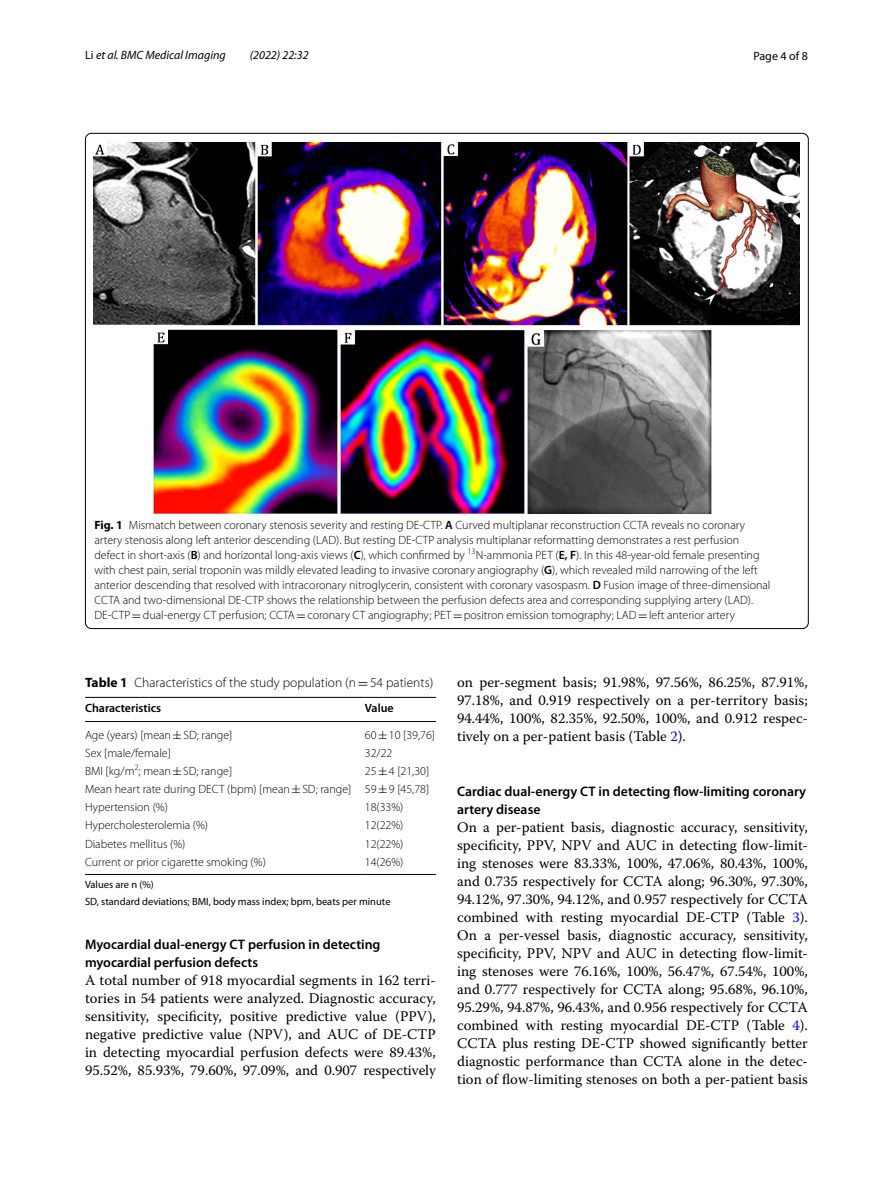
<style>
.page{position:relative;width:893px;height:1187px;background:#fff}
.page>*{position:absolute;margin:0;border:0;box-sizing:border-box;transform-origin:0 0}
.t1{font:14.7px/18px "Warnock Pro";color:#000;text-align:justify}
.t2{font:600 13.8px/18px "Myriad Pro";color:#000}
.t3{font:300 13.5px "Myriad Pro";color:#000}
.t4{font:300 12px/15px "Myriad Pro";color:#000}
.t5{font:italic 12px "Myriad Pro";color:#000}
.t6{font:600 12px "Myriad Pro";color:#000}
.t7{font:12px "Myriad Pro";color:#000}
.t8{font:10.5px/17px "Myriad Pro";color:#000}
.s1{font-style:normal}
.s2{font-weight:700}
.s3{font-weight:600}
.s4{font-family:"MTSY";font-weight:400}
.s5{color:#00f}
</style>
<div class="page">
<img style="left:94px;top:142px;width:706px;height:371px">
<hr style="left:85px;top:697px;width:280px;height:1px;background:#000">
<hr style="left:85px;top:721px;width:280px;height:1px;background:#000">
<hr style="left:365px;top:697px;width:71px;height:1px;background:#000">
<hr style="left:365px;top:721px;width:71px;height:1px;background:#000">
<hr style="left:85px;top:874px;width:280px;height:1px;background:#000">
<hr style="left:365px;top:874px;width:71px;height:1px;background:#000">
<p class="t5" style="left:85px;top:48px;width:142px"><span class="s1">Li</span> et al. BMC Medical Imaging</p>
<p class="t5" style="left:250px;top:48px;width:60px">(2022) 22:32</p>
<p class="t7" style="left:753px;top:48px;width:56px">Page 4 of 8</p>
<p class="t4" style="left:94px;top:517px;width:678px"><span class="s2">Fig. 1</span> Mismatch between coronary stenosis severity and resting DE-CTP. <span class="s3">A</span> Curved multiplanar reconstruction CCTA reveals no coronary artery stenosis along left anterior descending (LAD). But resting DE-CTP analysis multiplanar reformatting demonstrates a rest perfusion defect in short-axis (<span class="s3">B</span>) and horizontal long-axis views (<span class="s3">C</span>), which confirmed by <sup>13</sup>N-ammonia PET (<span class="s3">E, F</span>). In this 48-year-old female presenting with chest pain, serial troponin was mildly elevated leading to invasive coronary angiography (<span class="s3">G</span>), which revealed mild narrowing of the left anterior descending that resolved with intracoronary nitroglycerin, consistent with coronary vasospasm. <span class="s3">D</span> Fusion image of three-dimensional CCTA and two-dimensional DE-CTP shows the relationship between the perfusion defects area and corresponding supplying artery (LAD).<br>DE-CTP<span class="s4">=</span>dual-energy CT perfusion; CCTA<span class="s4">=</span>coronary CT angiography; PET<span class="s4">=</span>positron emission tomography; LAD<span class="s4">=</span>left anterior artery</p>
<p class="t3" style="left:85px;top:675px;width:350px"><span class="s2">Table 1</span> Characteristics of the study population (n<span class="s4">=</span>54 patients)</p>
<p class="t6" style="left:85px;top:700px;width:78px">Characteristics</p>
<p class="t6" style="left:365px;top:700px;width:30px">Value</p>
<p class="t4" style="left:85px;top:727px;width:149px">Age (years) [mean<span class="s4">±</span>SD; range]</p>
<p class="t4" style="left:365px;top:727px;width:72px">60<span class="s4">±</span>10 [39,76]</p>
<p class="t4" style="left:85px;top:745px;width:87px">Sex [male/female]</p>
<p class="t4" style="left:365px;top:745px;width:29px">32/22</p>
<p class="t4" style="left:85px;top:763px;width:149px">BMI [kg/m<sup>2</sup>; mean<span class="s4">±</span>SD; range]</p>
<p class="t4" style="left:85px;top:762px;width:346px;line-height:18.1px;text-align:justify;text-indent:280px">25<span class="s4">±</span>4 [21,30] Mean heart rate during DECT (bpm) [mean<span class="s4">±</span>SD; range] 59<span class="s4">±</span>9 [45,78] Hypertension (%)</p>
<p class="t4" style="left:365px;top:800px;width:40px">18(33%)</p>
<p class="t4" style="left:85px;top:818px;width:125px">Hypercholesterolemia (%)</p>
<p class="t4" style="left:365px;top:818px;width:40px">12(22%)</p>
<p class="t4" style="left:85px;top:836px;width:102px">Diabetes mellitus (%)</p>
<p class="t4" style="left:365px;top:836px;width:40px">12(22%)</p>
<p class="t4" style="left:85px;top:854px;width:182px">Current or prior cigarette smoking (%)</p>
<p class="t4" style="left:365px;top:854px;width:40px">14(26%)</p>
<p class="t8" style="left:85px;top:875px;width:307px">Values are n (%)<br>SD, standard deviations; BMI, body mass index; bpm, beats per minute</p>
<p class="t2" style="left:85px;top:935px;width:297px">Myocardial dual‑energy CT perfusion in detecting myocardial perfusion defects</p>
<p class="t1" style="left:85px;top:971px;width:352px">A total number of 918 myocardial segments in 162 terri&shy;tories in 54 patients were analyzed. Diagnostic accuracy, sensitivity, specificity, positive predictive value (PPV), negative predictive value (NPV), and AUC of DE-CTP in detecting myocardial perfusion defects were 89.43%, 95.52%, 85.93%, 79.60%, 97.09%, and 0.907 respectively</p>
<p class="t1" style="left:457px;top:672px;width:352px">on per-segment basis; 91.98%, 97.56%, 86.25%, 87.91%, 97.18%, and 0.919 respectively on a per-territory basis; 94.44%, 100%, 82.35%, 92.50%, 100%, and 0.912 respec&shy;tively on a per-patient basis (Table <span class="s5">2</span>).</p>
<p class="t2" style="left:457px;top:781px;width:351px">Cardiac dual‑energy CT in detecting flow‑limiting coronary artery disease</p>
<p class="t1" style="left:457px;top:817px;width:352px">On a per-patient basis, diagnostic accuracy, sensitivity, specificity, PPV, NPV and AUC in detecting flow-limit&shy;ing stenoses were 83.33%, 100%, 47.06%, 80.43%, 100%, and 0.735 respectively for CCTA along; 96.30%, 97.30%, 94.12%, 97.30%, 94.12%, and 0.957 respectively for CCTA combined with resting myocardial DE-CTP (Table <span class="s5">3</span>).<br>On a per-vessel basis, diagnostic accuracy, sensitivity, specificity, PPV, NPV and AUC in detecting flow-limit&shy;ing stenoses were 76.16%, 100%, 56.47%, 67.54%, 100%, and 0.777 respectively for CCTA along; 95.68%, 96.10%, 95.29%, 94.87%, 96.43%, and 0.956 respectively for CCTA combined with resting myocardial DE-CTP (Table <span class="s5">4</span>).<br>CCTA plus resting DE-CTP showed significantly better diagnostic performance than CCTA alone in the detec&shy;tion of flow-limiting stenoses on both a per-patient basis</p>
</div>
